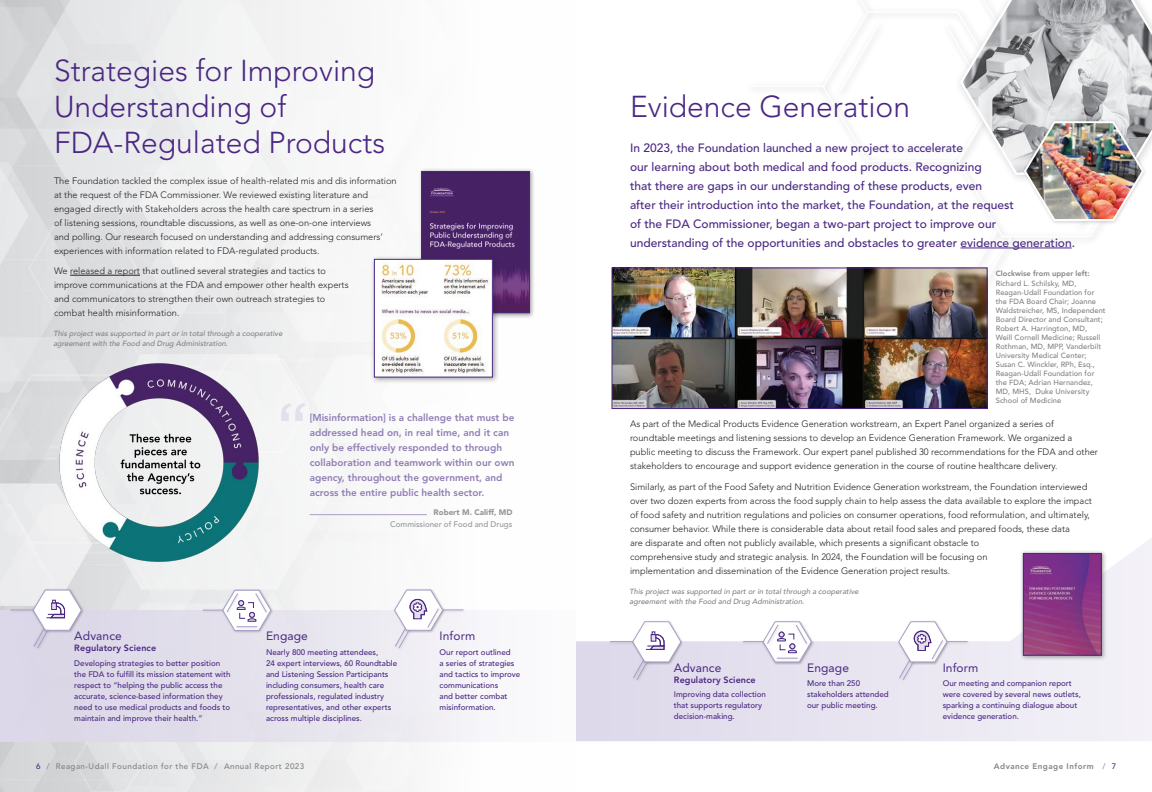
<style>
.page{position:relative;width:1152px;height:792px;background:#fff}
.page>*{position:absolute;margin:0;border:0;box-sizing:border-box;transform-origin:0 0}
.t1{font:300 30px/36px "Avenir LT Std";color:#4a2783}
.new_intro{font:500 12px/19px "Avenir LT Std";color:#4a2783}
.pillar_header{font:12px "Avenir LT Std";letter-spacing:.01em;color:#4a2783}
.body{font:800 10px/15px "Avenir LT Std";color:#907eb5}
.body-2{font:300 9.2px/14px "Avenir LT Std";color:#231f20}
.pillar_header-2{font:800 9px "Avenir LT Std";letter-spacing:.01em;color:#4a2783}
.pillars_body{font:500 8px/11px "Avenir LT Std";color:#4a2783}
.t2{font:500 8px "Avenir LT Std";letter-spacing:.06em;color:#808285}
.body-3{font:500 8px "Avenir LT Std";color:#939598}
.t3{font:800 8px "Avenir LT Std";letter-spacing:.06em;color:#808285}
.body-4{font:900 8px "Avenir LT Std";color:#939598}
.captions{font:500 7.5px/9px "Avenir";letter-spacing:.005em;color:#808285}
.captions-2{font:italic 500 7.5px/10px "Avenir";color:#808285}
.captions-3{font:800 7.5px "Avenir";letter-spacing:.005em;color:#808285}
.s1{color:#4a2783}
.s2{color:#907eb5}
.s3{font-weight:500;color:#907eb5}
.s4{font-weight:500;color:#4a2783}
</style>
<div class="page">
<div style="left:0;top:610px;width:576px;height:131px;background:linear-gradient(to right,#d7d2e4,#fafafb)"></div>
<svg style="left:576px;top:538px;width:576px;height:203px"></svg>
<img style="left:614px;top:270px;width:371px;height:137px">
<div style="left:612px;top:268px;width:375px;height:141px;border:1px solid #4a2783"></div>
<hr style="left:70px;top:275px;width:70px;height:1px;background:#231f20">
<div style="left:1020px;top:550px;width:87px;height:111px;background:#231f20;opacity:.42"></div>
<img style="left:1025px;top:555px;width:75px;height:99px">
<div style="left:1023px;top:553px;width:79px;height:103px;border:1px solid #4a2783"></div>
<svg style="left:821px;top:0;width:331px;height:307px"></svg>
<svg style="left:281px;top:403px;width:24px;height:18px"></svg>
<hr style="left:310px;top:514px;width:117px;height:1px;background:#ab9ec7">
<img style="left:56px;top:360px;width:206px;height:206px">
<div style="left:418px;top:168px;width:118px;height:151px;background:#231f20;opacity:.42"></div>
<img style="left:423px;top:173px;width:105px;height:138px">
<div style="left:421px;top:171px;width:109px;height:142px;border:1px solid #4a2783"></div>
<div style="left:393px;top:588px;width:53px;height:45px;background:#f6f6f6"></div>
<div style="left:397px;top:629px;width:15px;height:22px;background:#efeef4"></div>
<div style="left:441px;top:608px;width:25px;height:5px;background:#231f20;opacity:.35"></div>
<svg style="left:394px;top:589px;width:69px;height:60px"></svg>
<div style="left:897px;top:620px;width:53px;height:45px;background:#231f20;opacity:.35"></div>
<div style="left:898px;top:659px;width:15px;height:22px;background:#e8e5f0"></div>
<div style="left:902px;top:660px;width:14px;height:23px;background:#eae7f2"></div>
<div style="left:945px;top:640px;width:25px;height:5px;background:#231f20;opacity:.35"></div>
<svg style="left:898px;top:621px;width:69px;height:59px"></svg>
<div style="left:221px;top:589px;width:53px;height:45px;background:#231f20;opacity:.35"></div>
<div style="left:201px;top:608px;width:25px;height:5px;background:#dfdce8"></div>
<svg style="left:203px;top:590px;width:68px;height:41px"></svg>
<div style="left:761px;top:620px;width:53px;height:45px;background:#231f20;opacity:.35"></div>
<div style="left:742px;top:640px;width:24px;height:5px;background:#231f20;opacity:.35"></div>
<svg style="left:743px;top:621px;width:69px;height:41px"></svg>
<div style="left:370px;top:255px;width:130px;height:129px;background:#231f20;opacity:.42"></div>
<img style="left:376px;top:261px;width:115px;height:114px">
<div style="left:374px;top:259px;width:119px;height:118px;border:1px solid #4a2783"></div>
<div style="left:631px;top:620px;width:53px;height:45px;background:#231f20;opacity:.35"></div>
<div style="left:608px;top:640px;width:28px;height:5px;background:#dcd7e8"></div>
<div style="left:632px;top:657px;width:21px;height:28px;background:#e0dbeb"></div>
<div style="left:628px;top:655px;width:21px;height:28px;background:#dfdaeb"></div>
<svg style="left:610px;top:621px;width:71px;height:59px"></svg>
<div style="left:31px;top:588px;width:53px;height:45px;background:#231f20;opacity:.35"></div>
<div style="left:9px;top:608px;width:27px;height:5px;background:#231f20;opacity:.35"></div>
<div style="left:32px;top:625px;width:21px;height:28px;background:#dbd7e7"></div>
<div style="left:28px;top:623px;width:22px;height:29px;background:#dbd7e7"></div>
<svg style="left:11px;top:589px;width:71px;height:59px"></svg>
<p class="t1" style="left:54px;top:52px;width:333px">Strategies for Improving<br>Understanding of<br>FDA-Regulated Products</p>
<p class="t1" style="left:630px;top:89px;width:282px">Evidence Generation</p>
<p class="new_intro" style="left:630px;top:138px;width:447px">In 2023, the Foundation launched a new project to accelerate<br>our learning about both medical and food products. Recognizing<br>that there are gaps in our understanding of these products, even<br>after their introduction into the market, the Foundation, at the request<br>of the FDA Commissioner, began a two-part project to improve our understanding of the opportunities and obstacles to greater evidence generation.</p>
<p class="body-2" style="left:54px;top:174px;width:344px">The Foundation tackled the complex issue of health-related mis and dis information at the request of the FDA Commissioner. We reviewed existing literature and engaged directly with Stakeholders across the health care spectrum in a series<br>of listening sessions, roundtable discussions, as well as one-on-one interviews<br>and polling. Our research focused on understanding and addressing consumers’ experiences with information related to FDA-regulated products.</p>
<p class="body-2" style="left:54px;top:264px;width:296px">We released a report that outlined several strategies and tactics to improve communications at the FDA and empower other health experts and communicators to strengthen their own outreach strategies to combat health misinformation.</p>
<p class="captions-3" style="left:996px;top:267px;width:95px">Clockwise from upper left:</p>
<p class="captions" style="left:996px;top:279px;width:111px">Richard L. Schilsky, MD,<br>Reagan-Udall Foundation for the FDA Board Chair; Joanne<br>Waldstreicher, MS, Independent<br>Board Director and Consultant;<br>Robert A. Harrington, MD,<br>Weill Cornell Medicine; Russell<br>Rothman, MD, MPP, Vanderbilt<br>University Medical Center;<br>Susan C. Winckler, RPh, Esq.,<br>Reagan-Udall Foundation for the FDA; Adrian Hernandez,<br>MD, MHS, Duke University<br>School of Medicine</p>
<p class="captions-2" style="left:53px;top:328px;width:231px">This project was supported in part or in total through a cooperative agreement with the Food and Drug Administration.</p>
<p class="body" style="left:310px;top:410px;width:206px">[Misinformation] is a challenge that must be addressed head on, in real time, and it can only be effectively responded to through collaboration and teamwork within our own agency, throughout the government, and across the entire public health sector.</p>
<p class="body-4" style="left:434px;top:507px;width:80px">Robert M. Califf, MD</p>
<p class="body-3" style="left:390px;top:520px;width:124px">Commissioner of Food and Drugs</p>
<p class="body-2" style="left:630px;top:417px;width:470px">As part of the Medical Products Evidence Generation workstream, an Expert Panel organized a series of roundtable meetings and listening sessions to develop an Evidence Generation Framework. We organized a public meeting to discuss the Framework. Our expert panel published 30 recommendations for the FDA and other stakeholders to encourage and support evidence generation in the course of routine healthcare delivery.</p>
<p class="body-2" style="left:630px;top:480px;width:463px">Similarly, as part of the Food Safety and Nutrition Evidence Generation workstream, the Foundation interviewed over two dozen experts from across the food supply chain to help assess the data available to explore the impact of food safety and nutrition regulations and policies on consumer operations, food reformulation, and ultimately, consumer behavior. While there is considerable data about retail food sales and prepared foods, these data<br>are disparate and often not publicly available, which presents a significant obstacle to<br>comprehensive study and strategic analysis. In 2024, the Foundation will be focusing on<br>implementation and dissemination of the Evidence Generation project results.</p>
<p class="captions-2" style="left:630px;top:586px;width:231px">This project was supported in part or in total through a cooperative agreement with the Food and Drug Administration.</p>
<p class="pillar_header" style="left:440px;top:629px;width:37px">Inform</p>
<p class="pillars_body" style="left:440px;top:647px;width:82px">Our report outlined<br>a series of strategies and tactics to improve communications<br>and better combat misinformation.</p>
<p class="pillar_header" style="left:74px;top:629px;width:49px">Advance</p>
<p class="pillar_header-2" style="left:74px;top:643px;width:83px">Regulatory Science</p>
<p class="pillars_body" style="left:74px;top:658px;width:158px">Developing strategies to better position the FDA to fulfill its mission statement with respect to “helping the public access the accurate, science-based information they need to use medical products and foods to maintain and improve their health.”</p>
<p class="pillar_header" style="left:674px;top:661px;width:49px">Advance</p>
<p class="pillar_header" style="left:266px;top:629px;width:43px">Engage</p>
<p class="pillars_body" style="left:266px;top:647px;width:133px">Nearly 800 meeting attendees,<br>24 expert interviews, 60 Roundtable and Listening Session Participants including consumers, health care professionals, regulated industry representatives, and other experts across multiple disciplines.</p>
<p class="pillar_header-2" style="left:674px;top:674px;width:83px">Regulatory Science</p>
<p class="pillars_body" style="left:674px;top:689px;width:94px">Improving data collection that supports regulatory decision-making.</p>
<p class="pillar_header" style="left:807px;top:661px;width:43px">Engage</p>
<p class="pillars_body" style="left:807px;top:678px;width:83px">More than 250 stakeholders attended our public meeting.</p>
<p class="pillar_header" style="left:943px;top:661px;width:37px">Inform</p>
<p class="pillars_body" style="left:943px;top:678px;width:140px">Our meeting and companion report were covered by several news outlets, sparking a continuing dialogue about evidence generation.</p>
<p class="t2" style="left:36px;top:761px;width:270px"><span class="s1">6</span> <span class="s2">/</span> Reagan-Udall Foundation for the FDA <span class="s2">/</span> Annual Report 2023</p>
<p class="t3" style="left:994px;top:761px;width:124px">Advance Engage Inform <span class="s3">/</span> <span class="s4">7</span></p>
</div>
